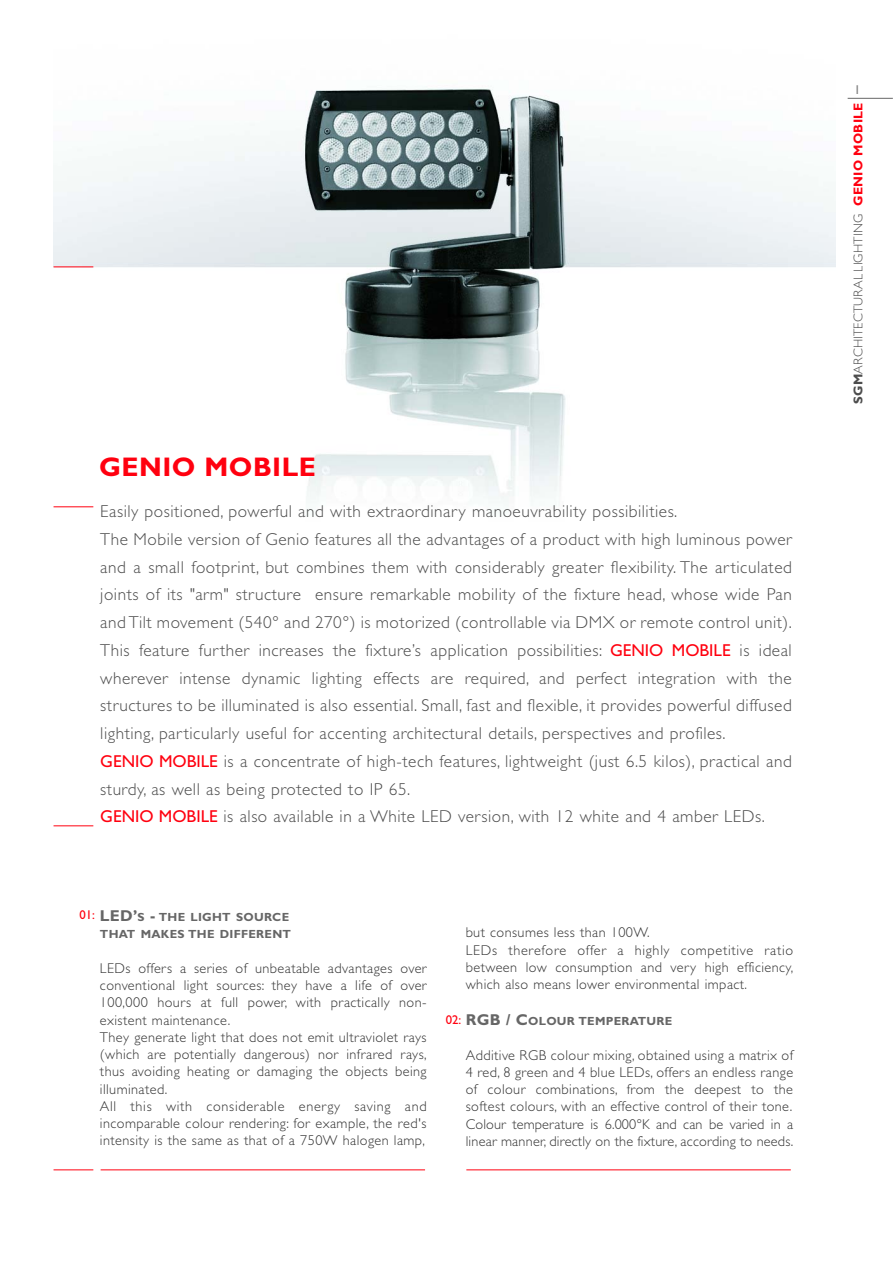
<style>
.page{position:relative;width:893px;height:1263px;background:#fff}
.page>*{position:absolute;margin:0;border:0;box-sizing:border-box;transform-origin:0 0}
.t1{font:700 27px "Gill Sans";letter-spacing:.015em;color:#ff000f}
.t2{font:300 17.25px/27.8px "Gill Sans";letter-spacing:.03em;color:#4c4c4c}
.t3{font:300 14.25px/17.2px "Gill Sans";letter-spacing:.03em;color:#333}
.t4{font:300 12.9px "Gill Sans";letter-spacing:.015em;color:#4d4d4d}
.t5{font:12.9px "Gill Sans";color:#808080}
.t6{font:12.75px "Gill Sans";color:#ff000f}
.t7{font:700 11.85px/17.2px "Gill Sans";letter-spacing:.02em;color:#666}
.s1{font-weight:400;color:#ff000f}
.s2{font-size:15.75px}
.s3{font-weight:400;font-size:12.75px;color:#ff000f}
.s4{font-weight:700}
.s5{font-weight:700;color:#ff000f}
</style>
<div class="page">
<img style="left:54px;top:88px;width:781px;height:420px">
<hr style="left:847px;top:98px;width:46px;height:1px;background:#666">
<hr style="left:101px;top:1170px;width:324px;height:1px;background:#ff000f">
<hr style="left:54px;top:1170px;width:39px;height:1px;background:#ff000f">
<hr style="left:54px;top:267px;width:39px;height:1px;background:#ff000f">
<hr style="left:54px;top:507px;width:39px;height:1px;background:#ff000f">
<hr style="left:54px;top:826px;width:39px;height:1px;background:#ff000f">
<hr style="left:466px;top:1170px;width:325px;height:1px;background:#ff000f">
<h1 class="t1" style="left:99px;top:458px;width:218px">GENIO MOBILE</h1>
<p class="t2" style="left:100px;top:499px;width:693px">Easily positioned, powerful and with extraordinary manoeuvrability possibilities.<br>The Mobile version of Genio features all the advantages of a product with high luminous power and a small footprint, but combines them with considerably greater flexibility. The articulated joints of its "arm" structure ensure remarkable mobility of the fixture head, whose wide Pan and Tilt movement (540° and 270°) is motorized (controllable via DMX or remote control unit).<br>This feature further increases the fixture’s application possibilities: <span class="s1">GENIO MOBILE</span> is ideal wherever intense dynamic lighting effects are required, and perfect integration with the structures to be illuminated is also essential. Small, fast and flexible, it provides powerful diffused lighting, particularly useful for accenting architectural details, perspectives and profiles.<br><span class="s1">GENIO MOBILE</span> is a concentrate of high-tech features, lightweight (just 6.5 kilos), practical and sturdy, as well as being protected to IP 65.<br><span class="s1">GENIO MOBILE</span> is also available in a White LED version, with 12 white and 4 amber LEDs.</p>
<p class="t7" style="left:100px;top:910px;width:193px"><span class="s2">LED’</span>S <span class="s2">-</span> THE LIGHT SOURCE<br>THAT MAKES THE DIFFERENT</p>
<p class="t3" style="left:100px;top:961px;width:328px">LEDs offers a series of unbeatable advantages over conventional light sources: they have a life of over 100,000 hours at full power, with practically non&shy;existent maintenance.<br>They generate light that does not emit ultraviolet rays (which are potentially dangerous) nor infrared rays, thus avoiding heating or damaging the objects being illuminated.<br>All this with considerable energy saving and incomparable colour rendering: for example, the red's intensity is the same as that of a 750W halogen lamp,</p>
<p class="t6" style="left:80px;top:911px;width:17px">01:</p>
<p class="t3" style="left:466px;top:925px;width:329px">but consumes less than 100W.<br>LEDs therefore offer a highly competitive ratio between low consumption and very high efficiency, which also means lower environmental impact.</p>
<p class="t7" style="left:446px;top:1014px;width:228px"><span class="s3">02:</span> <span class="s2">RGB / C</span>OLOUR TEMPERATURE</p>
<p class="t3" style="left:466px;top:1048px;width:329px;text-align:justify">Additive RGB colour mixing, obtained using a matrix of 4 red, 8 green and 4 blue LEDs, offers an endless range of colour combinations, from the deepest to the softest colours, with an effective control of their tone.<br>Colour temperature is 6.000°K and can be varied in a linear manner, directly on the fixture, according to needs.</p>
<p class="t5" style="left:854px;top:85px;width:8px">1</p>
<p class="t4" style="left:854px;top:404px;width:303px;rotate:-90deg"><span class="s4">SGM</span>ARCHITECTURAL LIGHTING <span class="s5">GENIO MOBILE</span></p>
</div>
